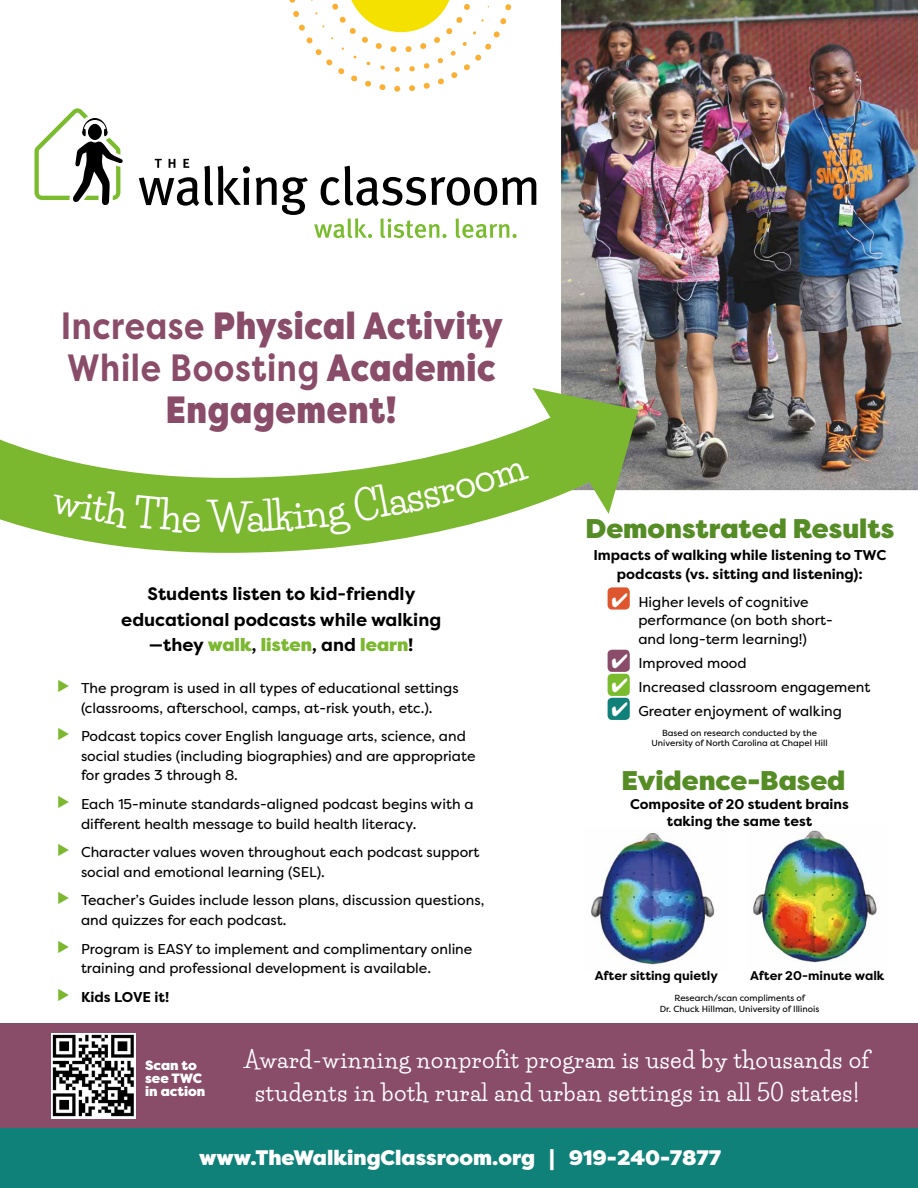
<style>
.page{position:relative;width:918px;height:1188px;background:#fff}
.page>*{position:absolute;margin:0;border:0;box-sizing:border-box;transform-origin:0 0}
.t1{font:700 39px "Life Savers";color:#fff}
.t2{font:900 37.95px/42px "Filson Pro";letter-spacing:.02em;color:#894c69;text-align:center;scale:.86 1}
.t3{font:900 27px "Filson Pro";color:#568c26}
.t4{font:700 22.5px/33px "Life Savers";letter-spacing:.04em;color:#fff;text-align:center}
.t5{font:900 21px "Filson Pro";color:#fff}
.t6{font:700 18px/25.5px "Filson Pro";color:#000;text-align:center}
.t7{font:14.25px/19.5px "Filson Pro";color:#000}
.t8{font:700 14.25px/18.8px "Filson Pro";color:#000;text-align:center}
.t9{font:700 13.95px/17.7px "Filson Pro";color:#000;text-align:center}
.t10{font:900 13.5px/13.2px "Filson Pro";color:#fff}
.t11{font:700 12.6px "Filson Pro";color:#000}
.t12{font:8.85px/10.6px "Filson Pro";color:#000;text-align:center}
.s1{font-weight:700}
.s2{font-weight:900;color:#7bb82f}
</style>
<div class="page">
<div style="left:608px;top:698px;width:22px;height:22px;background:#108179;border-radius:4px"></div>
<div style="left:608px;top:674px;width:22px;height:22px;background:#7abc2e;border-radius:4px"></div>
<div style="left:608px;top:587px;width:22px;height:23px;background:#de562d;border-radius:4px"></div>
<div style="left:608px;top:650px;width:22px;height:22px;background:#894c69;border-radius:4px"></div>
<div style="left:0;top:1125px;width:918px;height:63px;background:#108179"></div>
<div style="left:0;top:1023px;width:918px;height:105px;background:#894c69"></div>
<img style="left:561px;top:0;width:357px;height:491px">
<svg style="left:0;top:335px;width:662px;height:255px"></svg>
<svg style="left:314px;top:218px;width:58px;height:20px"></svg>
<svg style="left:380px;top:218px;width:67px;height:20px"></svg>
<svg style="left:456px;top:218px;width:61px;height:20px"></svg>
<svg style="left:139px;top:159px;width:111px;height:47px"></svg>
<svg style="left:256px;top:177px;width:52px;height:38px"></svg>
<svg style="left:321px;top:166px;width:215px;height:40px"></svg>
<svg style="left:34px;top:108px;width:89px;height:97px"></svg>
<svg style="left:289px;top:0;width:223px;height:92px"></svg>
<img style="left:51px;top:1034px;width:85px;height:85px">
<img style="left:591px;top:833px;width:124px;height:132px">
<img style="left:753px;top:830px;width:124px;height:133px">
<div style="left:50px;top:491px;width:150px;height:42px;background:#7bb82f"></div>
<svg style="left:248px;top:388px;width:390px;height:147px"></svg>
<h2 class="t2" style="left:61px;top:306px;width:516px"><span class="s1">Increase</span> Physical Activity<br><span class="s1">While Boosting</span> Academic<br>Engagement!</h2>
<h1 class="t1" style="left:208px;top:494px;width:45px">W</h1>
<p class="t6" style="left:121px;top:581px;width:321px">Students listen to kid-friendly educational podcasts while walking —they <span class="s2">walk</span>, <span class="s2">listen</span>, and <span class="s2">learn</span>!</p>
<p class="t7" style="left:81px;top:678px;width:379px">The program is used in all types of educational settings (classrooms, afterschool, camps, at-risk youth, etc.).</p>
<p class="t7" style="left:81px;top:726px;width:396px">Podcast topics cover English language arts, science, and social studies (including biographies) and are appropriate for grades 3 through 8.</p>
<p class="t7" style="left:81px;top:794px;width:394px">Each 15-minute standards-aligned podcast begins with a different health message to build health literacy.</p>
<p class="t7" style="left:81px;top:842px;width:400px">Character values woven throughout each podcast support social and emotional learning (SEL).</p>
<p class="t7" style="left:81px;top:890px;width:405px">Teacher’s Guides include lesson plans, discussion questions, and quizzes for each podcast.</p>
<p class="t7" style="left:81px;top:939px;width:393px">Program is EASY to implement and complimentary online training and professional development is available.</p>
<p class="t8" style="left:81px;top:988px;width:90px">Kids LOVE it!</p>
<h3 class="t3" style="left:586px;top:512px;width:310px">Demonstrated Results</h3>
<p class="t8" style="left:593px;top:546px;width:294px">Impacts of walking while listening to TWC podcasts (vs. sitting and listening):</p>
<p class="t7" style="left:638px;top:592px;width:196px;line-height:18.8px">Higher levels of cognitive performance (on both short&shy;and long-term learning!)</p>
<p class="t7" style="left:638px;top:651px;width:234px;line-height:24.2px">Improved mood<br>Increased classroom engagement<br>Greater enjoyment of walking</p>
<p class="t12" style="left:651px;top:727px;width:178px">Based on research conducted by the<br>University of North Carolina at Chapel Hill</p>
<h3 class="t3" style="left:621px;top:763px;width:226px">Evidence-Based</h3>
<p class="t9" style="left:630px;top:795px;width:220px">Composite of 20 student brains taking the same test</p>
<p class="t11" style="left:595px;top:968px;width:124px">After sitting quietly</p>
<p class="t11" style="left:750px;top:968px;width:136px">After 20-minute walk</p>
<p class="t12" style="left:660px;top:993px;width:161px">Research/scan compliments of<br>Dr. Chuck Hillman, University of Illinois</p>
<p class="t10" style="left:145px;top:1059px;width:62px">Scan to see TWC in action</p>
<h3 class="t4" style="left:244px;top:1043px;width:626px">Award-winning nonprofit program is used by thousands of students in both rural and urban settings in all 50 states!</h3>
<h3 class="t5" style="left:199px;top:1145px;width:523px">www.TheWalkingClassroom.org | 919-240-7877</h3>
</div>
